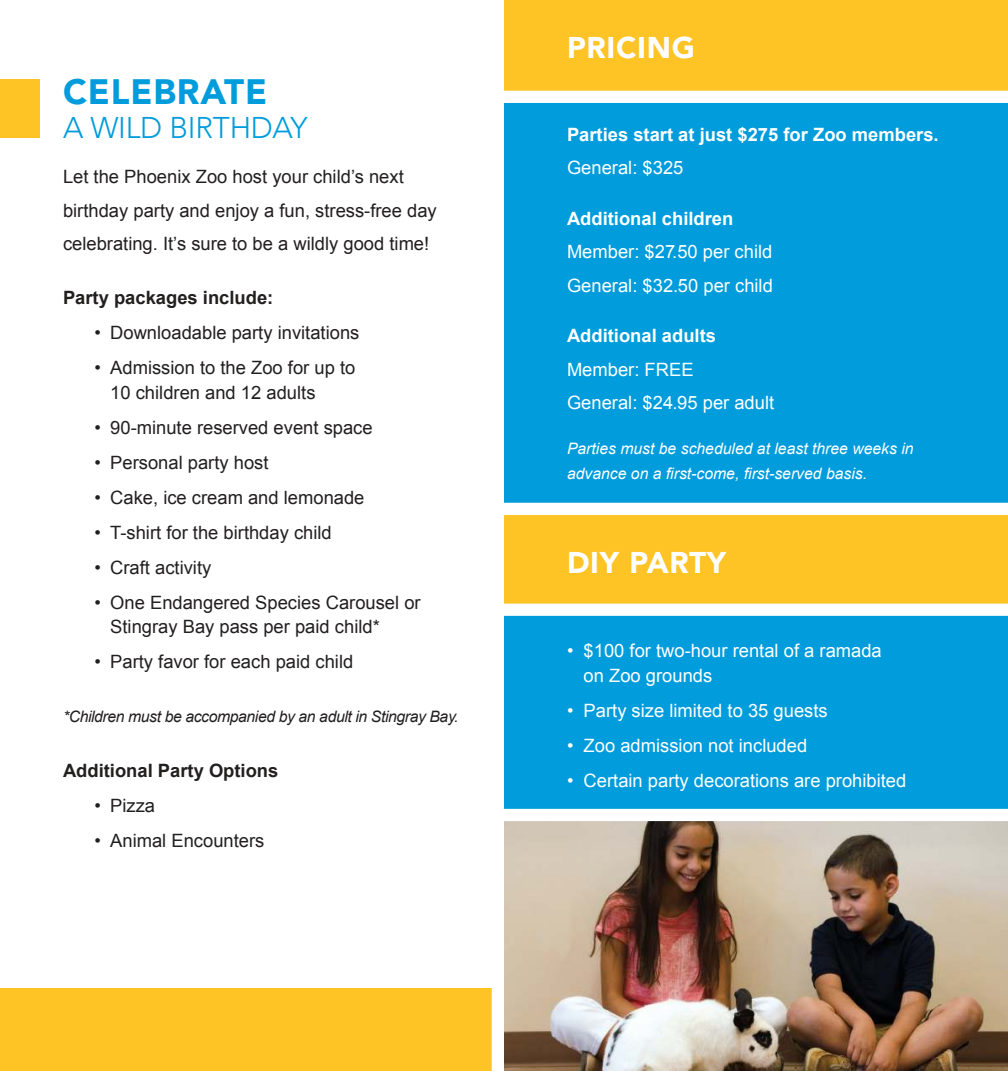
<style>
.page{position:relative;width:1008px;height:1071px;background:#fff}
.page>*{position:absolute;margin:0;border:0;box-sizing:border-box;transform-origin:0 0}
.t1{font:900 35px "Avenir";letter-spacing:.025em;color:#009cdb}
.t2{font:900 29.75px "Avenir";letter-spacing:.025em;color:#fff}
.t3{font:300 29.75px "Avenir";letter-spacing:-.01em;color:#009cdb}
.t4{font:18.38px/33.2px "Arial";color:#221f1f}
.t5{font:18.38px/33.2px "Arial";color:#fff}
.t6{font:700 18.38px "Arial";color:#fff}
.t7{font:700 18.38px "Arial";color:#221f1f}
.t8{font:italic 15.75px/24.5px "Arial";color:#fff}
.t9{font:italic 15.75px "Arial";letter-spacing:-.025em;color:#221f1f}
</style>
<div class="page">
<div style="left:504px;top:0;width:504px;height:97px;background:#fec324"></div>
<div style="left:504px;top:510px;width:504px;height:99px;background:#fec324"></div>
<div style="left:0;top:988px;width:492px;height:83px;background:#fec324"></div>
<div style="left:504px;top:99px;width:504px;height:404px;background:#009cdb"></div>
<div style="left:504px;top:614px;width:504px;height:457px;background:#009cdb"></div>
<div style="left:504px;top:91px;width:504px;height:12px;background:#fff"></div>
<div style="left:504px;top:503px;width:504px;height:12px;background:#fff"></div>
<div style="left:504px;top:604px;width:504px;height:12px;background:#fff"></div>
<img style="left:504px;top:821px;width:504px;height:250px">
<div style="left:504px;top:809px;width:504px;height:12px;background:#fff"></div>
<div style="left:0;top:79px;width:39px;height:58px;background:#fec324"></div>
<h1 class="t1" style="left:63px;top:72px;width:206px">CELEBRATE</h1>
<h2 class="t3" style="left:63px;top:110px;width:246px">A WILD BIRTHDAY</h2>
<p class="t4" style="left:63px;top:161px;width:375px">Let the Phoenix Zoo host your child’s next birthday party and enjoy a fun, stress-free day celebrating. It’s sure to be a wildly good time!</p>
<p class="t7" style="left:63px;top:290px;width:212px">Party packages include:</p>
<p class="t4" style="left:94px;top:317px;width:266px">• Downloadable party invitations</p>
<p class="t4" style="left:110px;top:357px;width:247px;line-height:24.5px;text-indent:-16px">• Admission to the Zoo for up to<br>10 children and 12 adults</p>
<p class="t4" style="left:94px;top:412px;width:280px">• 90-minute reserved event space</p>
<p class="t4" style="left:94px;top:447px;width:176px">• Personal party host</p>
<p class="t4" style="left:94px;top:482px;width:272px">• Cake, ice cream and lemonade</p>
<p class="t4" style="left:94px;top:517px;width:239px">• T-shirt for the birthday child</p>
<p class="t4" style="left:94px;top:552px;width:118px">• Craft activity</p>
<p class="t4" style="left:110px;top:591px;width:312px;line-height:24.5px;text-indent:-16px">• One Endangered Species Carousel or<br>Stingray Bay pass per paid child*</p>
<p class="t4" style="left:94px;top:646px;width:260px">• Party favor for each paid child</p>
<p class="t9" style="left:63px;top:711px;width:397px">*Children must be accompanied by an adult in Stingray Bay.</p>
<p class="t7" style="left:63px;top:762px;width:217px">Additional Party Options</p>
<p class="t4" style="left:94px;top:790px;width:62px">• Pizza</p>
<p class="t4" style="left:94px;top:825px;width:171px">• Animal Encounters</p>
<h2 class="t2" style="left:567px;top:31px;width:129px">PRICING</h2>
<p class="t6" style="left:567px;top:127px;width:373px">Parties start at just $275 for Zoo members.</p>
<p class="t5" style="left:567px;top:153px;width:118px">General: $325</p>
<p class="t6" style="left:567px;top:211px;width:168px">Additional children</p>
<p class="t5" style="left:567px;top:237px;width:207px">Member: $27.50 per child<br>General: $32.50 per child</p>
<p class="t6" style="left:567px;top:328px;width:151px">Additional adults</p>
<p class="t5" style="left:567px;top:354px;width:209px">Member: FREE<br>General: $24.95 per adult</p>
<p class="t8" style="left:567px;top:438px;width:348px">Parties must be scheduled at least three weeks in advance on a first-come, first-served basis.</p>
<h2 class="t2" style="left:567px;top:545px;width:161px">DIY PARTY</h2>
<p class="t5" style="left:584px;top:640px;width:300px;line-height:24.5px;text-indent:-17px">• $100 for two-hour rental of a ramada on Zoo grounds</p>
<p class="t5" style="left:567px;top:695px;width:262px">• Party size limited to 35 guests</p>
<p class="t5" style="left:567px;top:730px;width:242px">• Zoo admission not included</p>
<p class="t5" style="left:567px;top:765px;width:341px">• Certain party decorations are prohibited</p>
</div>
